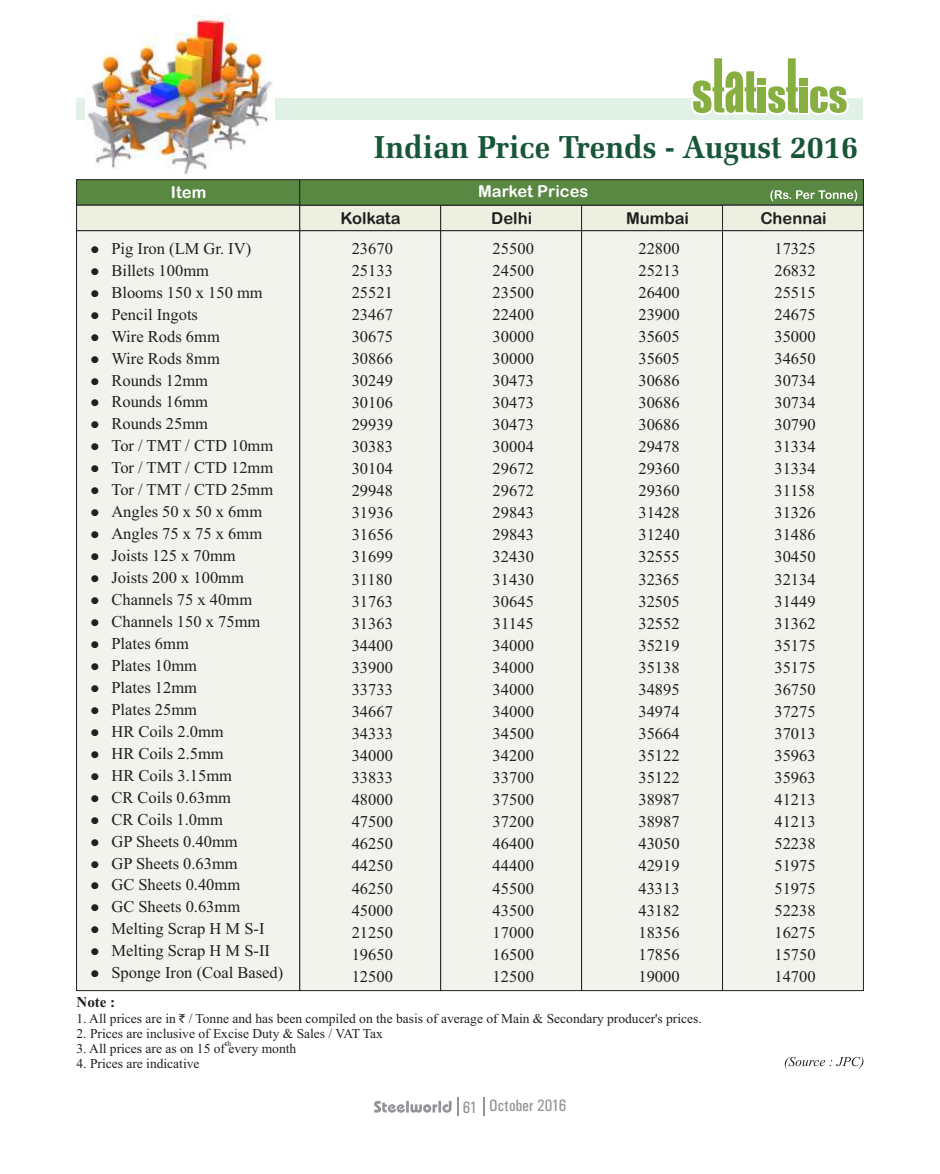
<style>
.page{position:relative;width:940px;height:1174px;background:#fff}
.page>*{position:absolute;margin:0;border:0;box-sizing:border-box;transform-origin:0 0}
.t1{font:700 31.95px "Zapf Elliptical 711 BT";color:#175636}
.t2{font:16.65px "Univers Condensed";color:#929497}
.t3{font:16.5px/22px "Times New Roman";color:#221f20;text-align:justify}
.t4{font:16.5px "Arial Rounded MT Bold";color:#221f20}
.t5{font:16.5px "Arial Rounded MT Bold";color:#fefefe}
.t6{font:700 15px "Times New Roman";color:#221f20}
.t7{font:13.5px "Times New Roman";color:#221f20}
.t8{font:7.5px "Times New Roman";color:#221f20}
.s1{font-family:"Rupee Foradian";font-size:12px}
</style>
<div class="page">
<svg style="left:785px;top:1056px;width:78px;height:13px"></svg>
<div style="left:76px;top:231px;width:223px;height:760px;background:#f3f3ed"></div>
<div style="left:299px;top:231px;width:141px;height:760px;background:#f3f3ed"></div>
<div style="left:440px;top:231px;width:141px;height:760px;background:#f3f3ed"></div>
<div style="left:581px;top:231px;width:141px;height:760px;background:#f3f3ed"></div>
<div style="left:722px;top:231px;width:141px;height:760px;background:#f3f3ed"></div>
<svg style="left:76px;top:179px;width:787px;height:52px;background:#9bb18a"></svg>
<div style="left:77px;top:98px;width:786px;height:21px;background:#e2f1e6"></div>
<svg style="left:691px;top:58px;width:157px;height:57px"></svg>
<div style="left:758px;top:87px;width:8px;height:25px;background:#86ae41"></div>
<img style="left:85px;top:16px;width:190px;height:157px">
<svg style="left:374px;top:1101px;width:77px;height:11px"></svg>
<svg style="left:457px;top:1097px;width:1px;height:19px"></svg>
<svg style="left:483px;top:1097px;width:1px;height:19px"></svg>
<svg style="left:99px;top:254px;width:12px;height:1px"></svg>
<svg style="left:99px;top:276px;width:12px;height:1px"></svg>
<svg style="left:99px;top:298px;width:12px;height:1px"></svg>
<svg style="left:99px;top:320px;width:12px;height:1px"></svg>
<svg style="left:99px;top:341px;width:12px;height:1px"></svg>
<svg style="left:99px;top:363px;width:12px;height:1px"></svg>
<svg style="left:99px;top:385px;width:12px;height:1px"></svg>
<svg style="left:99px;top:407px;width:12px;height:1px"></svg>
<svg style="left:99px;top:429px;width:12px;height:1px"></svg>
<svg style="left:99px;top:451px;width:12px;height:1px"></svg>
<svg style="left:99px;top:473px;width:12px;height:1px"></svg>
<svg style="left:99px;top:495px;width:12px;height:1px"></svg>
<svg style="left:99px;top:517px;width:12px;height:1px"></svg>
<svg style="left:99px;top:539px;width:12px;height:1px"></svg>
<svg style="left:99px;top:561px;width:12px;height:1px"></svg>
<svg style="left:99px;top:583px;width:12px;height:1px"></svg>
<svg style="left:99px;top:605px;width:12px;height:1px"></svg>
<svg style="left:99px;top:627px;width:12px;height:1px"></svg>
<svg style="left:99px;top:649px;width:12px;height:1px"></svg>
<svg style="left:99px;top:671px;width:12px;height:1px"></svg>
<svg style="left:99px;top:693px;width:12px;height:1px"></svg>
<svg style="left:99px;top:715px;width:12px;height:1px"></svg>
<svg style="left:99px;top:736px;width:12px;height:1px"></svg>
<svg style="left:99px;top:758px;width:12px;height:1px"></svg>
<svg style="left:99px;top:780px;width:12px;height:1px"></svg>
<svg style="left:99px;top:802px;width:12px;height:1px"></svg>
<svg style="left:99px;top:824px;width:12px;height:1px"></svg>
<svg style="left:99px;top:846px;width:12px;height:1px"></svg>
<svg style="left:99px;top:868px;width:12px;height:1px"></svg>
<svg style="left:99px;top:890px;width:12px;height:1px"></svg>
<svg style="left:99px;top:912px;width:12px;height:1px"></svg>
<svg style="left:99px;top:934px;width:12px;height:1px"></svg>
<svg style="left:99px;top:956px;width:12px;height:1px"></svg>
<svg style="left:99px;top:978px;width:12px;height:1px"></svg>
<h1 class="t1" style="left:374px;top:134px;width:485px">Indian Price Trends - August 2016</h1>
<p class="t5" style="left:171px;top:186px;width:37px">Item</p>
<p class="t5" style="left:478px;top:185px;width:112px">Market Prices</p>
<p class="t4" style="left:341px;top:212px;width:61px">Kolkata</p>
<p class="t4" style="left:491px;top:212px;width:42px">Delhi</p>
<p class="t4" style="left:626px;top:212px;width:64px">Mumbai</p>
<p class="t4" style="left:760px;top:212px;width:68px">Chennai</p>
<p class="t3" style="left:90px;top:239px;width:162px">● Pig Iron (LM Gr. IV)</p>
<p class="t3" style="left:90px;top:261px;width:120px">● Billets 100mm</p>
<p class="t3" style="left:90px;top:283px;width:174px">● Blooms 150 x 150 mm</p>
<p class="t3" style="left:90px;top:305px;width:109px">● Pencil Ingots</p>
<p class="t3" style="left:90px;top:327px;width:131px">● Wire Rods 6mm</p>
<p class="t3" style="left:90px;top:348px;width:131px">● Wire Rods 8mm</p>
<p class="t3" style="left:90px;top:370px;width:119px">● Rounds 12mm</p>
<p class="t3" style="left:90px;top:392px;width:119px">● Rounds 16mm</p>
<p class="t3" style="left:90px;top:414px;width:119px">● Rounds 25mm</p>
<p class="t3" style="left:90px;top:436px;width:184px">● Tor / TMT / CTD 10mm</p>
<p class="t3" style="left:90px;top:458px;width:184px">● Tor / TMT / CTD 12mm</p>
<p class="t3" style="left:90px;top:480px;width:184px">● Tor / TMT / CTD 25mm</p>
<p class="t3" style="left:90px;top:502px;width:173px">● Angles 50 x 50 x 6mm</p>
<p class="t3" style="left:90px;top:524px;width:173px">● Angles 75 x 75 x 6mm</p>
<p class="t3" style="left:90px;top:546px;width:147px">● Joists 125 x 70mm</p>
<p class="t3" style="left:90px;top:568px;width:155px">● Joists 200 x 100mm</p>
<p class="t3" style="left:90px;top:590px;width:163px">● Channels 75 x 40mm</p>
<p class="t3" style="left:90px;top:612px;width:171px">● Channels 150 x 75mm</p>
<p class="t3" style="left:90px;top:634px;width:100px">● Plates 6mm</p>
<p class="t3" style="left:90px;top:656px;width:108px">● Plates 10mm</p>
<p class="t3" style="left:90px;top:678px;width:108px">● Plates 12mm</p>
<p class="t3" style="left:90px;top:700px;width:108px">● Plates 25mm</p>
<p class="t3" style="left:90px;top:722px;width:135px">● HR Coils 2.0mm</p>
<p class="t3" style="left:90px;top:743px;width:135px">● HR Coils 2.5mm</p>
<p class="t3" style="left:90px;top:765px;width:143px">● HR Coils 3.15mm</p>
<p class="t3" style="left:90px;top:787px;width:142px">● CR Coils 0.63mm</p>
<p class="t3" style="left:90px;top:809px;width:134px">● CR Coils 1.0mm</p>
<p class="t3" style="left:90px;top:831px;width:149px">● GP Sheets 0.40mm</p>
<p class="t3" style="left:90px;top:853px;width:149px">● GP Sheets 0.63mm</p>
<p class="t3" style="left:90px;top:875px;width:151px">● GC Sheets 0.40mm</p>
<p class="t3" style="left:90px;top:897px;width:151px">● GC Sheets 0.63mm</p>
<p class="t3" style="left:90px;top:919px;width:176px">● Melting Scrap H M S-I</p>
<p class="t3" style="left:90px;top:941px;width:181px">● Melting Scrap H M S-II</p>
<p class="t3" style="left:90px;top:963px;width:194px">● Sponge Iron (Coal Based)</p>
<p class="t3" style="left:352px;top:238px;width:43px">23670<br>25133<br>25521<br>23467<br>30675<br>30866<br>30249<br>30106<br>29939<br>30383<br>30104<br>29948<br>31936<br>31656<br>31699<br>31180<br>31763<br>31363<br>34400<br>33900<br>33733<br>34667<br>34333<br>34000<br>33833<br>48000<br>47500<br>46250<br>44250<br>46250<br>45000<br>21250<br>19650<br>12500</p>
<p class="t3" style="left:492px;top:238px;width:43px">25500<br>24500<br>23500<br>22400<br>30000<br>30000<br>30473<br>30473<br>30473<br>30004<br>29672<br>29672<br>29843<br>29843<br>32430<br>31430<br>30645<br>31145<br>34000<br>34000<br>34000<br>34000<br>34500<br>34200<br>33700<br>37500<br>37200<br>46400<br>44400<br>45500<br>43500<br>17000<br>16500<br>12500</p>
<p class="t3" style="left:638px;top:238px;width:43px">22800<br>25213<br>26400<br>23900<br>35605<br>35605<br>30686<br>30686<br>30686<br>29478<br>29360<br>29360<br>31428<br>31240<br>32555<br>32365<br>32505<br>32552<br>35219<br>35138<br>34895<br>34974<br>35664<br>35122<br>35122<br>38987<br>38987<br>43050<br>42919<br>43313<br>43182<br>18356<br>17856<br>19000</p>
<p class="t3" style="left:774px;top:238px;width:43px">17325<br>26832<br>25515<br>24675<br>35000<br>34650<br>30734<br>30734<br>30790<br>31334<br>31334<br>31158<br>31326<br>31486<br>30450<br>32134<br>31449<br>31362<br>35175<br>35175<br>36750<br>37275<br>37013<br>35963<br>35963<br>41213<br>41213<br>52238<br>51975<br>51975<br>52238<br>16275<br>15750<br>14700</p>
<p class="t6" style="left:77px;top:996px;width:40px">Note :</p>
<p class="t7" style="left:77px;top:1014px;width:627px">1. All prices are in <span class="s1">`</span> / Tonne and has been compiled on the basis of average of Main &amp; Secondary producer's prices.</p>
<p class="t7" style="left:77px;top:1029px;width:308px">2. Prices are inclusive of Excise Duty &amp; Sales / VAT Tax</p>
<p class="t7" style="left:77px;top:1043px;width:221px">3. All prices are as on 15 of every month</p>
<p class="t7" style="left:77px;top:1058px;width:124px">4. Prices are indicative</p>
<p class="t8" style="left:225px;top:1041px;width:7px">th</p>
<p class="t2" style="left:463px;top:1099px;width:105px">61 October 2016</p>
</div>
